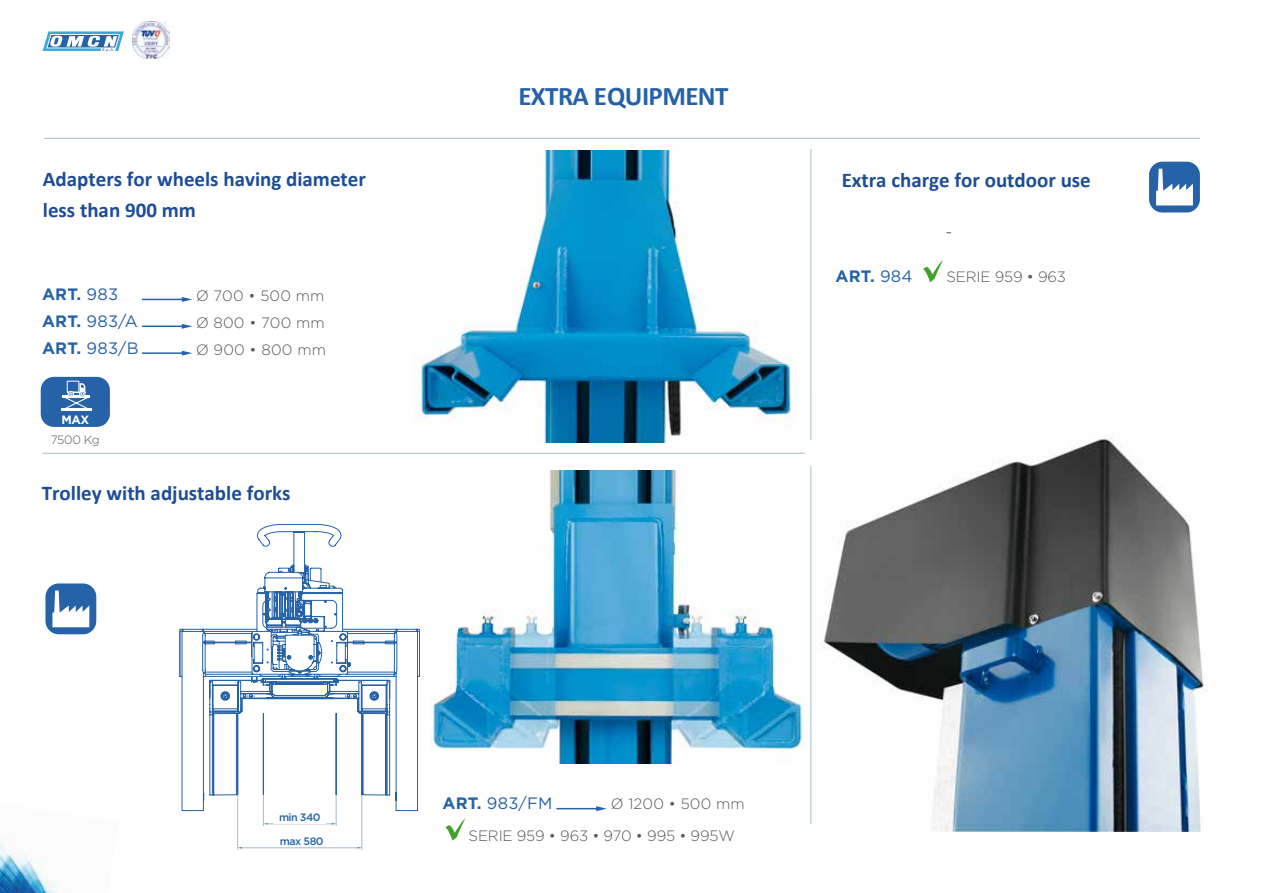
<style>
.page{position:relative;width:1263px;height:893px;background:#fff}
.page>*{position:absolute;margin:0;border:0;box-sizing:border-box;transform-origin:0 0}
.t1{font:700 27px "Calibri";letter-spacing:-.02em;color:#2562a8}
.t2{font:700 21px/31.2px "Calibri";color:#1e4d97}
.t3{font:16.5px/27px "Gotham";letter-spacing:.01em;color:#2562a8}
.t4{font:700 16.5px "Gotham";color:#2562a8}
.t5{font:300 15px/27px "Gotham";letter-spacing:-.01em;color:#58585a;text-align:justify}
.t6{font:300 15px "Gotham";letter-spacing:.01em;color:#58585a}
.t7{font:300 12px "Gotham";letter-spacing:-.035em;color:#58585a}
.t8{font:700 12px "Gotham";color:#fff}
.t9{font:500 10.65px/23.1px "Gotham";letter-spacing:-.05em;color:#2562a8}
.s1{font-weight:700}
.s2{font-weight:400}
</style>
<div class="page">
<img style="left:0;top:843px;width:58px;height:50px">
<svg style="left:42px;top:31px;width:82px;height:21px"></svg>
<img style="left:133px;top:21px;width:37px;height:37px">
<hr style="left:237px;top:796px;width:1px;height:53px;background:#a5bac6">
<hr style="left:362px;top:796px;width:1px;height:53px;background:#a5bac6">
<hr style="left:242px;top:847px;width:116px;height:1px;background:#a5bac6">
<svg style="left:180px;top:524px;width:240px;height:301px"></svg>
<div style="left:274px;top:816px;width:52px;height:7px;background:#fff"></div>
<img style="left:810px;top:393px;width:397px;height:439px">
<img style="left:415px;top:151px;width:377px;height:291px">
<img style="left:430px;top:471px;width:373px;height:292px">
<hr style="left:44px;top:138px;width:1156px;height:1px;background:#a8beca">
<hr style="left:43px;top:453px;width:762px;height:1px;background:#a8beca">
<hr style="left:811px;top:149px;width:1px;height:291px;background:#a8beca">
<hr style="left:811px;top:466px;width:1px;height:358px;background:#a8beca">
<svg style="left:445px;top:818px;width:21px;height:23px"></svg>
<svg style="left:923px;top:260px;width:20px;height:22px"></svg>
<hr style="left:142px;top:299px;width:44px;height:1px;background:#2562a8">
<svg style="left:182px;top:297px;width:10px;height:5px"></svg>
<hr style="left:142px;top:326px;width:44px;height:1px;background:#2562a8">
<svg style="left:182px;top:324px;width:10px;height:5px"></svg>
<hr style="left:142px;top:352px;width:44px;height:2px;background:#2562a8">
<svg style="left:182px;top:351px;width:10px;height:5px"></svg>
<div style="left:41px;top:377px;width:69px;height:50px;background:#2562a8;border-radius:13px"></div>
<hr style="left:61px;top:409px;width:31px;height:2px;background:#fff">
<div style="left:67px;top:381px;width:12px;height:11px;border:1px solid #fff"></div>
<svg style="left:62px;top:383px;width:28px;height:26px"></svg>
<div style="left:45px;top:583px;width:51px;height:51px;background:#2562a8;border-radius:13px"></div>
<svg style="left:52px;top:590px;width:37px;height:37px"></svg>
<div style="left:1149px;top:162px;width:51px;height:50px;background:#2562a8;border-radius:13px"></div>
<svg style="left:1156px;top:169px;width:37px;height:36px"></svg>
<hr style="left:556px;top:808px;width:45px;height:1px;background:#2562a8">
<svg style="left:596px;top:806px;width:11px;height:5px"></svg>
<p class="t1" style="left:518px;top:78px;width:212px">EXTRA EQUIPMENT</p>
<p class="t2" style="left:43px;top:163px;width:325px">Adapters for wheels having diameter less than 900 mm</p>
<p class="t2" style="left:842px;top:165px;width:251px">Extra charge for outdoor use</p>
<p class="t3" style="left:42px;top:280px;width:98px"><span class="s1">ART.</span> 983<br><span class="s1">ART.</span> 983/A<br><span class="s1">ART.</span> 983/B</p>
<p class="t5" style="left:196px;top:282px;width:131px">ø 700 • 500 mm ø 800 • 700 mm ø 900 • 800 mm</p>
<p class="t8" style="left:61px;top:412px;width:29px">MAX</p>
<p class="t7" style="left:51px;top:433px;width:51px">7500 Kg</p>
<p class="t2" style="left:42px;top:478px;width:250px">Trolley with adjustable forks</p>
<p class="t9" style="left:279px;top:806px;width:46px">min 340 max 580</p>
<p class="t4" style="left:835px;top:266px;width:78px">ART. <span class="s2">984</span></p>
<p class="t5" style="left:946px;top:263px;width:121px">SERIE 959 • 963</p>
<p class="t3" style="left:442px;top:789px;width:111px"><span class="s1">ART.</span> 983/FM</p>
<p class="t5" style="left:469px;top:821px;width:268px">SERIE 959 • 963 • 970 • 995 • 995W</p>
<p class="t6" style="left:611px;top:795px;width:135px">ø 1200 • 500 mm</p>
</div>
